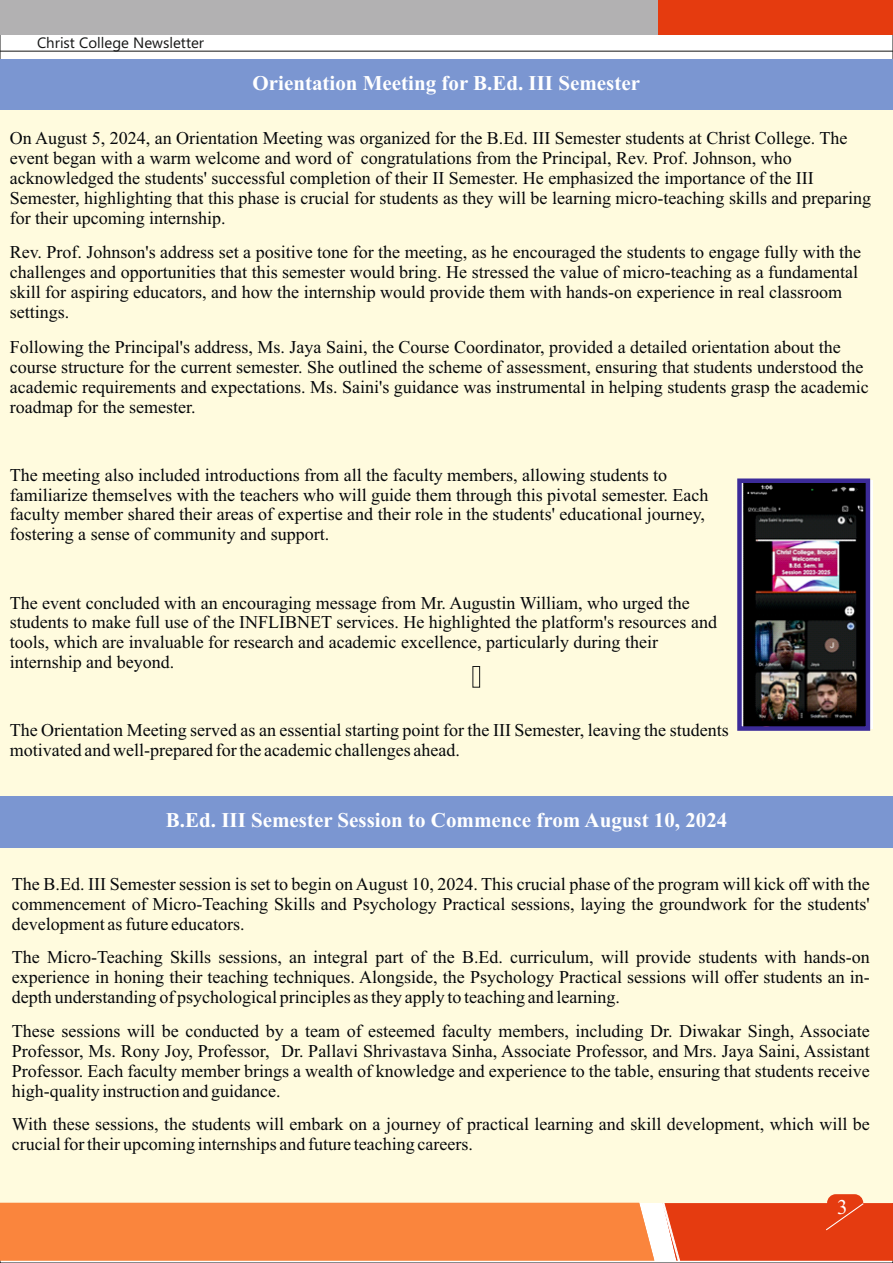
<style>
.page{position:relative;width:893px;height:1263px;background:#fff}
.page>*{position:absolute;margin:0;border:0;box-sizing:border-box;transform-origin:0 0}
.t1{font:700 21px "Times New Roman";color:#fff}
.t2{font:21px "Times New Roman";color:#fff}
.t3{font:18px/20px "Times New Roman";color:#05070a}
.t4{font:15px "Ebrima";color:#151616}
</style>
<div class="page">
<div style="left:0;top:0;width:893px;height:35px;background:#b2b1b2"></div>
<div style="left:658px;top:0;width:235px;height:35px;background:#e53b0f"></div>
<hr style="left:0;top:51px;width:893px;height:1px;background:#151616">
<div style="left:0;top:59px;width:893px;height:51px;background:#7b96d1"></div>
<div style="left:0;top:110px;width:893px;height:1093px;background:#fffbde"></div>
<div style="left:0;top:1203px;width:654px;height:57px;background:#fa853d"></div>
<div style="left:827px;top:1194px;width:36px;height:24px;background:#e53b10;border-radius:9px"></div>
<svg style="left:662px;top:1202px;width:231px;height:60px"></svg>
<div style="left:472px;top:666px;width:8px;height:21px;border:1px solid #151616"></div>
<img style="left:742px;top:481px;width:131px;height:247px">
<div style="left:737px;top:478px;width:133px;height:253px;border:4px solid #3c2b99"></div>
<div style="left:0;top:796px;width:893px;height:52px;background:#7b96d1"></div>
<p class="t4" style="left:37px;top:37px;width:169px">Christ College Newsletter</p>
<p class="t1" style="left:252px;top:76px;width:389px">Orientation Meeting for B.Ed. III Semester</p>
<p class="t3" style="left:10px;top:130px;width:863px">On August 5, 2024, an Orientation Meeting was organized for the B.Ed. III Semester students at Christ College. The event began with a warm welcome and word of congratulations from the Principal, Rev. Prof. Johnson, who acknowledged the students' successful completion of their II Semester. He emphasized the importance of the III Semester, highlighting that this phase is crucial for students as they will be learning micro-teaching skills and preparing for their upcoming internship.</p>
<p class="t3" style="left:10px;top:244px;width:853px">Rev. Prof. Johnson's address set a positive tone for the meeting, as he encouraged the students to engage fully with the challenges and opportunities that this semester would bring. He stressed the value of micro-teaching as a fundamental skill for aspiring educators, and how the internship would provide them with hands-on experience in real classroom settings.</p>
<p class="t3" style="left:10px;top:338px;width:861px">Following the Principal's address, Ms. Jaya Saini, the Course Coordinator, provided a detailed orientation about the course structure for the current semester. She outlined the scheme of assessment, ensuring that students understood the academic requirements and expectations. Ms. Saini's guidance was instrumental in helping students grasp the academic roadmap for the semester.</p>
<p class="t3" style="left:10px;top:466px;width:700px">The meeting also included introductions from all the faculty members, allowing students to familiarize themselves with the teachers who will guide them through this pivotal semester. Each faculty member shared their areas of expertise and their role in the students' educational journey, fostering a sense of community and support.</p>
<p class="t3" style="left:10px;top:594px;width:709px">The event concluded with an encouraging message from Mr. Augustin William, who urged the students to make full use of the INFLIBNET services. He highlighted the platform's resources and tools, which are invaluable for research and academic excellence, particularly during their internship and beyond.</p>
<p class="t3" style="left:10px;top:722px;width:720px">The Orientation Meeting served as an essential starting point for the III Semester, leaving the students motivated and well-prepared for the academic challenges ahead.</p>
<p class="t1" style="left:166px;top:813px;width:563px">B.Ed. III Semester Session to Commence from August 10, 2024</p>
<p class="t3" style="left:12px;top:876px;width:859px;text-align:justify">The B.Ed. III Semester session is set to begin on August 10, 2024. This crucial phase of the program will kick off with the commencement of Micro-Teaching Skills and Psychology Practical sessions, laying the groundwork for the students' development as future educators.</p>
<p class="t3" style="left:12px;top:949px;width:859px;text-align:justify">The Micro-Teaching Skills sessions, an integral part of the B.Ed. curriculum, will provide students with hands-on experience in honing their teaching techniques. Alongside, the Psychology Practical sessions will offer students an in&shy;depth understanding of psychological principles as they apply to teaching and learning.</p>
<p class="t3" style="left:12px;top:1022px;width:859px;text-align:justify">These sessions will be conducted by a team of esteemed faculty members, including Dr. Diwakar Singh, Associate Professor, Ms. Rony Joy, Professor, Dr. Pallavi Shrivastava Sinha, Associate Professor, and Mrs. Jaya Saini, Assistant Professor. Each faculty member brings a wealth of knowledge and experience to the table, ensuring that students receive high-quality instruction and guidance.</p>
<p class="t3" style="left:12px;top:1116px;width:859px">With these sessions, the students will embark on a journey of practical learning and skill development, which will be crucial for their upcoming internships and future teaching careers.</p>
<p class="t2" style="left:837px;top:1200px;width:12px">3</p>
</div>
